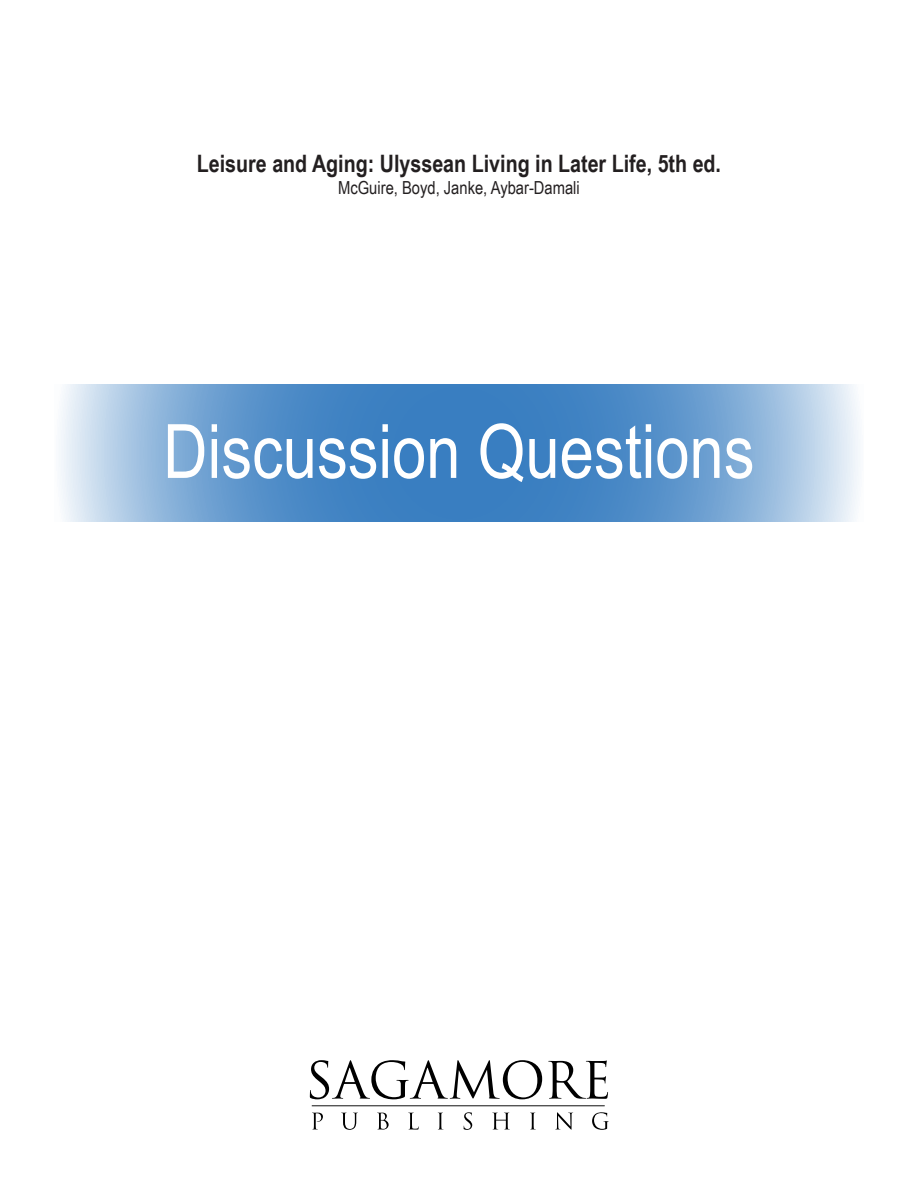
<style>
.page{position:relative;width:918px;height:1188px;background:#fff}
.page>*{position:absolute;margin:0;border:0;box-sizing:border-box;transform-origin:0 0}
.t1{font:75px "Arial Narrow";color:#fff}
.t2{font:700 24px "Arial Narrow";color:#231f20}
.t3{font:18px "Arial Narrow";color:#231f20}
</style>
<div class="page">
<svg style="left:59px;top:384px;width:801px;height:138px;background:#6c9fd0"></svg>
<svg style="left:312px;top:1105px;width:293px;height:1px"></svg>
<svg style="left:310px;top:1060px;width:232px;height:39px"></svg>
<svg style="left:548px;top:1060px;width:60px;height:39px"></svg>
<svg style="left:312px;top:1113px;width:11px;height:17px"></svg>
<svg style="left:342px;top:1113px;width:15px;height:17px"></svg>
<svg style="left:377px;top:1113px;width:12px;height:17px"></svg>
<svg style="left:408px;top:1113px;width:11px;height:17px"></svg>
<svg style="left:438px;top:1113px;width:6px;height:17px"></svg>
<svg style="left:464px;top:1112px;width:8px;height:18px"></svg>
<svg style="left:492px;top:1113px;width:18px;height:17px"></svg>
<svg style="left:530px;top:1113px;width:6px;height:17px"></svg>
<svg style="left:555px;top:1112px;width:18px;height:18px"></svg>
<svg style="left:592px;top:1112px;width:17px;height:18px"></svg>
<p class="t2" style="left:197px;top:145px;width:526px">Leisure and Aging: Ulyssean Living in Later Life, 5th ed.</p>
<p class="t3" style="left:338px;top:174px;width:243px">McGuire, Boyd, Janke, Aybar-Damali</p>
<p class="t1" style="left:163px;top:396px;width:593px">Discussion Questions</p>
</div>
